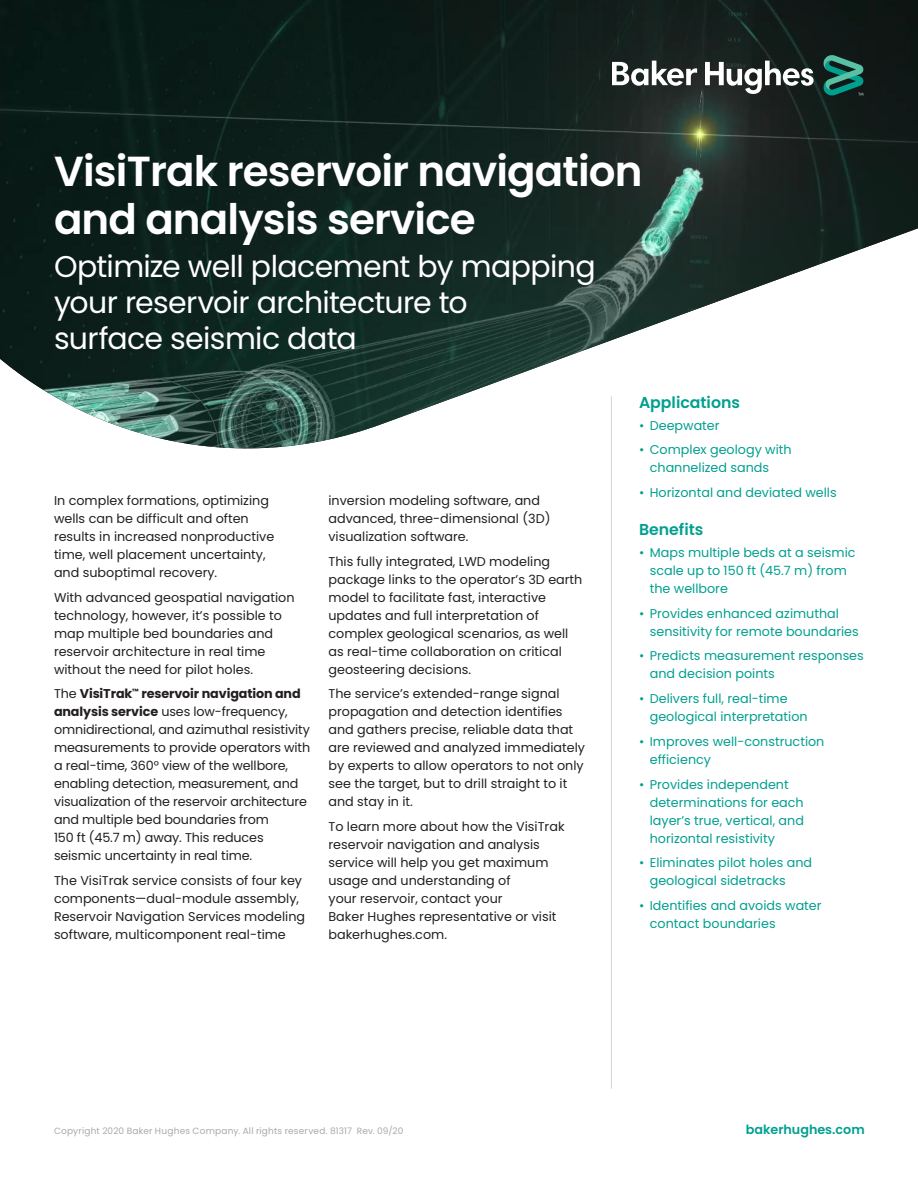
<style>
.page{position:relative;width:918px;height:1188px;background:#fff}
.page>*{position:absolute;margin:0;border:0;box-sizing:border-box;transform-origin:0 0}
._28pt-headline-OFS{font:600 42px/48px "Poppins";letter-spacing:-.02em;color:#fff}
._20pt-subhead-OFS{font:30px/36px "Poppins";letter-spacing:-.02em;color:#fff}
._10_5pt-Sidebar-head{font:600 15.75px "Poppins";color:#00a08f}
._8_5pt-body_text-OFS{font:12.75px/18px "Poppins";color:#231f20}
.t1{font:12.75px/18px "Poppins";color:#00a08f}
.t2{font:600 12.75px "Poppins";color:#00a08f}
.t3{font:9px "Poppins";letter-spacing:.02em;color:#a8a9ad}
.s1{font-weight:700}
</style>
<div class="page">
<img style="left:0;top:0;width:918px;height:449px">
<svg style="left:612px;top:54px;width:252px;height:43px"></svg>
<hr style="left:611px;top:396px;width:1px;height:693px;background:#d9dadc">
<p class="_28pt-headline-OFS" style="left:54px;top:148px;width:590px">VisiTrak reservoir navigation and analysis service</p>
<p class="_20pt-subhead-OFS" style="left:54px;top:249px;width:543px">Optimize well placement by mapping your reservoir architecture to<br>surface seismic data</p>
<p class="_8_5pt-body_text-OFS" style="left:54px;top:491px;width:222px">In complex formations, optimizing wells can be difficult and often results in increased nonproductive time, well placement uncertainty, and suboptimal recovery.</p>
<p class="_8_5pt-body_text-OFS" style="left:54px;top:588px;width:242px">With advanced geospatial navigation technology, however, it’s possible to map multiple bed boundaries and reservoir architecture in real time without the need for pilot holes.</p>
<p class="_8_5pt-body_text-OFS" style="left:54px;top:685px;width:258px">The <span class="s1">VisiTrak</span><sup>™</sup> <span class="s1">reservoir navigation and analysis service</span> uses low-frequency, omnidirectional, and azimuthal resistivity measurements to provide operators with a real-time, 360° view of the wellbore, enabling detection, measurement, and visualization of the reservoir architecture and multiple bed boundaries from<br>150 ft (45.7 m) away. This reduces seismic uncertainty in real time.</p>
<p class="_8_5pt-body_text-OFS" style="left:54px;top:872px;width:253px">The VisiTrak service consists of four key components—dual-module assembly, Reservoir Navigation Services modeling software, multicomponent real-time</p>
<p class="_8_5pt-body_text-OFS" style="left:328px;top:491px;width:224px">inversion modeling software, and advanced, three-dimensional (3D) visualization software.</p>
<p class="_8_5pt-body_text-OFS" style="left:328px;top:552px;width:255px">This fully integrated, LWD modeling package links to the operator’s 3D earth model to facilitate fast, interactive updates and full interpretation of complex geological scenarios, as well as real-time collaboration on critical geosteering decisions.</p>
<p class="_8_5pt-body_text-OFS" style="left:328px;top:685px;width:258px">The service’s extended-range signal propagation and detection identifies and gathers precise, reliable data that are reviewed and analyzed immediately by experts to allow operators to not only see the target, but to drill straight to it and stay in it.</p>
<p class="_8_5pt-body_text-OFS" style="left:328px;top:818px;width:238px">To learn more about how the VisiTrak reservoir navigation and analysis service will help you get maximum usage and understanding of<br>your reservoir, contact your<br>Baker Hughes representative or visit bakerhughes.com.</p>
<p class="_10_5pt-Sidebar-head" style="left:639px;top:393px;width:103px">Applications</p>
<p class="t1" style="left:639px;top:416px;width:82px">• Deepwater</p>
<p class="t1" style="left:650px;top:441px;width:143px;text-indent:-11px">• Complex geology with channelized sands</p>
<p class="t1" style="left:639px;top:484px;width:199px">• Horizontal and deviated wells</p>
<p class="_10_5pt-Sidebar-head" style="left:639px;top:521px;width:66px">Benefits</p>
<p class="t1" style="left:650px;top:543px;width:207px;text-indent:-11px">• Maps multiple beds at a seismic scale up to 150 ft (45.7 m) from the wellbore</p>
<p class="t1" style="left:650px;top:604px;width:211px;text-indent:-11px">• Provides enhanced azimuthal sensitivity for remote boundaries</p>
<p class="t1" style="left:650px;top:647px;width:216px;text-indent:-11px">• Predicts measurement responses and decision points</p>
<p class="t1" style="left:650px;top:690px;width:159px;text-indent:-11px">• Delivers full, real-time geological interpretation</p>
<p class="t1" style="left:650px;top:732px;width:176px;text-indent:-11px">• Improves well-construction efficiency</p>
<p class="t1" style="left:650px;top:775px;width:156px;text-indent:-11px">• Provides independent determinations for each layer’s true, vertical, and horizontal resistivity</p>
<p class="t1" style="left:650px;top:854px;width:164px;text-indent:-11px">• Eliminates pilot holes and geological sidetracks</p>
<p class="t1" style="left:650px;top:897px;width:173px;text-indent:-11px">• Identifies and avoids water contact boundaries</p>
<p class="t3" style="left:54px;top:1126px;width:351px">Copyright 2020 Baker Hughes Company. All rights reserved. 81317 Rev. 09/20</p>
<p class="t2" style="left:746px;top:1122px;width:120px">bakerhughes.com</p>
</div>
